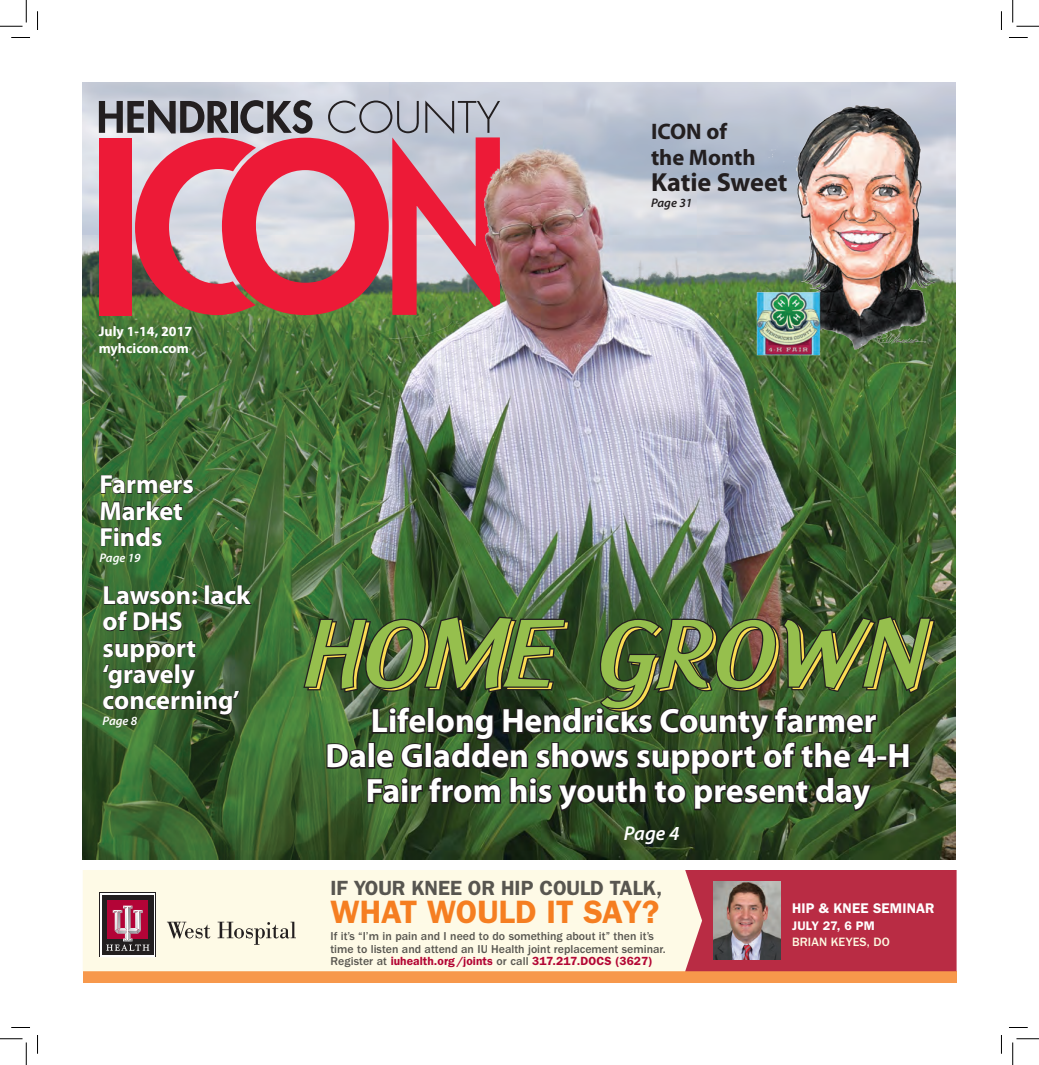
<style>
.page{position:relative;width:1039px;height:1065px;background:#fff}
.page>*{position:absolute;margin:0;border:0;box-sizing:border-box;transform-origin:0 0}
.Body_Copy{font:italic 92.5px "Fasciani Senza Bold";color:#fadc53;scale:1.14 1}
.Body_Copy-2{font:700 33.75px/35px "Myriad Pro";color:#fff;text-align:center}
.t1{font:600 32.5px "ITC Franklin Gothic Std";color:#f57e21}
.Body_Copy-3{font:700 26.25px/26.2px "Myriad Pro";color:#fff}
.Body_Copy-4{font:700 26.25px "Myriad Pro";color:#231f20}
.Body_Copy-5{font:700 22.5px/26.2px "Myriad Pro";color:#231f20}
.t2{font:600 20.62px "ITC Franklin Gothic Std";letter-spacing:-.005em;color:#585650}
.Body_Copy-6{font:italic 600 20px "Myriad Pro";color:#fff}
.t3{font:700 14px "Myriad Pro";color:#fff}
.t4{font:600 14px "ITC Franklin Gothic Std";letter-spacing:.005em;color:#fff}
.t5{font:500 12.5px/16.2px "ITC Franklin Gothic Std";letter-spacing:.005em;color:#fefae2}
.Body_Copy-7{font:italic 600 12.5px "Myriad Pro";color:#fff}
.Body_Copy-8{font:italic 600 12.5px "Myriad Pro";color:#231f20}
.t6{font:500 11.88px/12.5px "ITC Franklin Gothic Std";color:#585650}
.s1{font-weight:600;color:#b30634}
.s2{font-weight:600;color:#fff}
</style>
<div class="page">
<img style="left:83px;top:82px;width:305px;height:777px">
<svg style="left:99px;top:100px;width:289px;height:215px;background:#cc6c7b"></svg>
<img style="left:388px;top:82px;width:567px;height:777px">
<div style="left:83px;top:971px;width:873px;height:11px;background:#f7984b"></div>
<div style="left:83px;top:870px;width:602px;height:101px;background:#fefae6"></div>
<div style="left:685px;top:870px;width:271px;height:101px;background:#b92c44"></div>
<div style="left:100px;top:892px;width:56px;height:65px;background:#231f20"></div>
<div style="left:100px;top:893px;width:55px;height:64px;background:linear-gradient(to right,#fff,#fff)"></div>
<div style="left:102px;top:895px;width:51px;height:60px;background:#231f20"></div>
<div style="left:107px;top:900px;width:41px;height:38px;background:#b30437"></div>
<svg style="left:106px;top:906px;width:43px;height:45px"></svg>
<svg style="left:167px;top:922px;width:43px;height:16px"></svg>
<svg style="left:217px;top:922px;width:79px;height:23px;background:#cfcbbc"></svg>
<div style="left:332px;top:881px;width:328px;height:18px;background:#fefae6"></div>
<div style="left:330px;top:900px;width:328px;height:23px;background:#fefae6"></div>
<div style="left:331px;top:932px;width:322px;height:10px;background:#fefae6"></div>
<div style="left:330px;top:945px;width:334px;height:10px;background:#fefae6"></div>
<div style="left:330px;top:957px;width:57px;height:10px;background:#fefae6"></div>
<div style="left:391px;top:957px;width:57px;height:8px;background:#fefae6"></div>
<div style="left:448px;top:958px;width:6px;height:9px;background:#fefae6"></div>
<div style="left:456px;top:957px;width:6px;height:10px;background:#fefae6"></div>
<svg style="left:462px;top:957px;width:30px;height:10px"></svg>
<div style="left:497px;top:959px;width:9px;height:6px;background:#fefae6"></div>
<div style="left:510px;top:957px;width:17px;height:8px;background:#fefae6"></div>
<div style="left:532px;top:957px;width:119px;height:10px;background:#fefae6"></div>
<img style="left:713px;top:881px;width:67px;height:79px">
<svg style="left:100px;top:466px;width:94px;height:54px;background:#3c6534"></svg>
<svg style="left:100px;top:527px;width:62px;height:20px"></svg>
<div style="left:204px;top:585px;width:5px;height:20px;border:1px solid #231f20"></div>
<svg style="left:211px;top:585px;width:41px;height:20px"></svg>
<svg style="left:103px;top:586px;width:95px;height:45px;background:#33582d"></svg>
<svg style="left:102px;top:640px;width:138px;height:75px;background:#35572d"></svg>
<img style="left:741px;top:100px;width:198px;height:265px">
<svg style="left:301px;top:614px;width:635px;height:199px;background:#334929"></svg>
<svg style="left:11px;top:37px;width:19px;height:1px"></svg>
<svg style="left:1009px;top:37px;width:18px;height:1px"></svg>
<svg style="left:11px;top:1027px;width:19px;height:1px"></svg>
<svg style="left:1009px;top:1027px;width:18px;height:1px"></svg>
<svg style="left:37px;top:11px;width:1px;height:19px"></svg>
<svg style="left:37px;top:1035px;width:1px;height:19px"></svg>
<svg style="left:0;top:0;width:27px;height:27px"></svg>
<svg style="left:0;top:1039px;width:27px;height:26px"></svg>
<svg style="left:1012px;top:0;width:26px;height:27px"></svg>
<svg style="left:1012px;top:1039px;width:26px;height:26px"></svg>
<p class="t3" style="left:99px;top:322px;width:95px">July 1-14, 2017</p>
<p class="t3" style="left:99px;top:339px;width:91px">myhcicon.com</p>
<p class="Body_Copy-3" style="left:99px;top:470px;width:96px">Farmers<br>Market</p>
<p class="Body_Copy-3" style="left:99px;top:523px;width:64px">Finds</p>
<p class="Body_Copy-7" style="left:99px;top:550px;width:43px">Page 19</p>
<p class="Body_Copy-5" style="left:650px;top:117px;width:106px">ICON of the Month</p>
<p class="Body_Copy-4" style="left:650px;top:165px;width:138px">Katie Sweet</p>
<p class="Body_Copy-8" style="left:650px;top:195px;width:43px">Page 31</p>
<p class="Body_Copy-3" style="left:103px;top:581px;width:149px">Lawson: lack of DHS support ‘gravely concerning’</p>
<p class="Body_Copy-7" style="left:103px;top:713px;width:36px">Page 8</p>
<p class="Body_Copy-2" style="left:325px;top:702px;width:586px">Lifelong Hendricks County farmer<br>Dale Gladden shows support of the 4-H<br>Fair from his youth to present day</p>
<p class="Body_Copy" style="left:309px;top:604px;width:544px">HOME GROWN</p>
<p class="Body_Copy-6" style="left:623px;top:821px;width:57px">Page 4</p>
<p class="t2" style="left:330px;top:876px;width:333px">IF YOUR KNEE OR HIP COULD TALK,</p>
<p class="t1" style="left:330px;top:892px;width:330px">WHAT WOULD IT SAY?</p>
<p class="t6" style="left:330px;top:930px;width:336px">If it’s “I’m in pain and I need to do something about it” then it’s time to listen and attend an IU Health joint replacement seminar.<br>Register at <span class="s1">iuhealth.org/joints</span> or call <span class="s1">317.217.DOCS (3627)</span></p>
<p class="t4" style="left:791px;top:900px;width:144px">HIP &amp; KNEE SEMINAR</p>
<p class="t5" style="left:791px;top:918px;width:99px"><span class="s2">JULY 27, 6 PM<br></span>BRIAN KEYES, DO</p>
</div>
